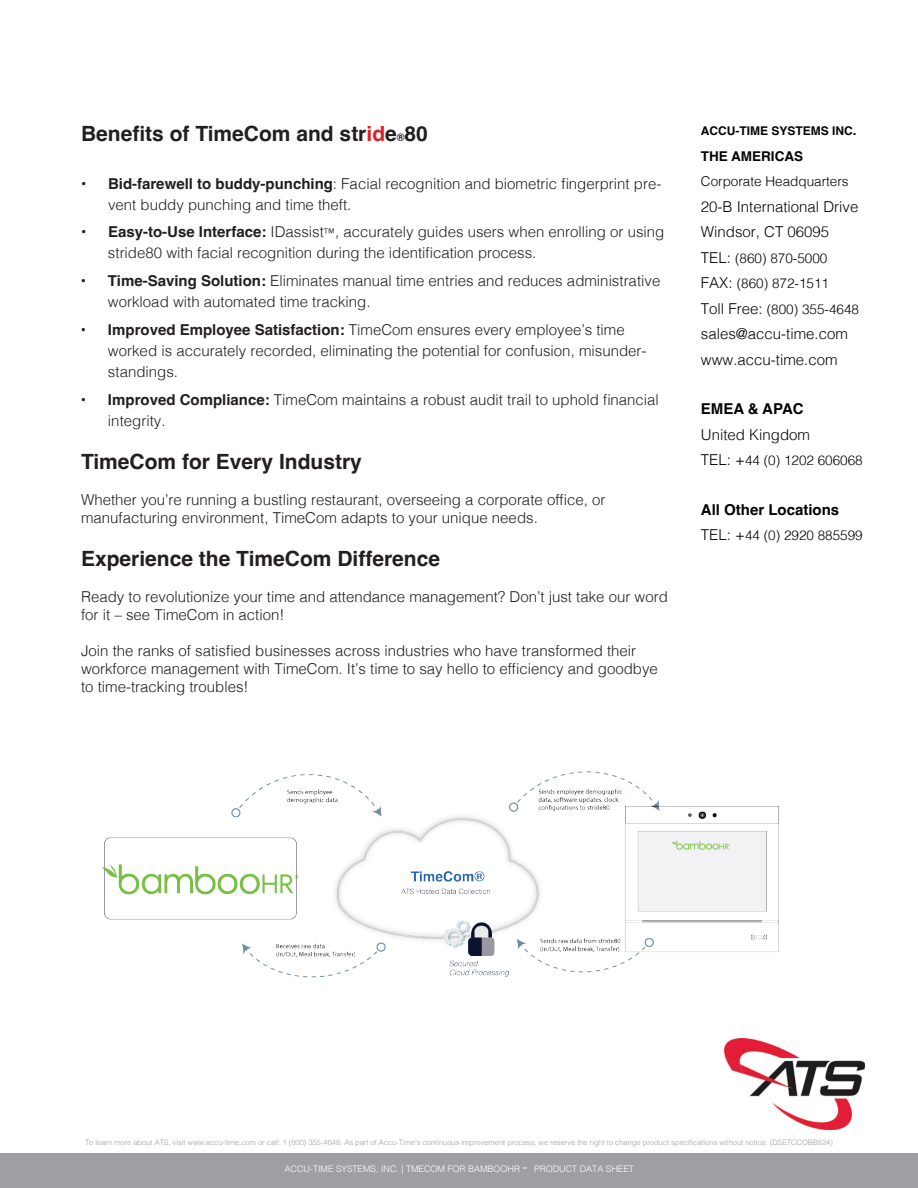
<style>
.page{position:relative;width:918px;height:1188px;background:#fff}
.page>*{position:absolute;margin:0;border:0;box-sizing:border-box;transform-origin:0 0}
.t1{font:700 21px "Helvetica";color:#231f20}
.t2{font:300 15px/21px "Helvetica";color:#231f20}
.t3{font:300 15px/25.5px "Helvetica";color:#040503}
.t4{font:700 15px "Helvetica";color:#040503}
.t5{font:300 13.5px/25.5px "Helvetica";color:#040503}
.t6{font:700 13.5px "Helvetica";color:#040503}
.t7{font:700 12px "Helvetica";color:#040503}
.t8{font:300 9px "Helvetica";color:#fff}
.t9{font:300 7.5px "Helvetica";color:#9d9fa2}
.s1{color:#de1f26}
.s2{font-size:10.5px}
.s3{font-weight:700}
.s4{font-size:12px}
.s5{font-size:13.5px}
.s6{font-size:15px}
</style>
<div class="page">
<img style="left:724px;top:1038px;width:140px;height:91px">
<img style="left:102px;top:771px;width:677px;height:207px">
<div style="left:0;top:1153px;width:918px;height:35px;background:#9d9fa2"></div>
<h1 class="t1" style="left:81px;top:121px;width:348px">Benefits of TimeCom and str<span class="s1">id</span>e<span class="s2">®</span>80</h1>
<p class="t2" style="left:108px;top:172px;width:555px;text-indent:-27px"><span class="s3">• Bid-farewell to buddy-punching</span>: Facial recognition and biometric fingerprint pre&shy;vent buddy punching and time theft.</p>
<p class="t2" style="left:108px;top:220px;width:558px;text-indent:-27px"><span class="s3">• Easy-to-Use Interface:</span> IDassist<span class="s4">™</span>, accurately guides users when enrolling or using stride80 with facial recognition during the identification process.</p>
<p class="t2" style="left:108px;top:269px;width:554px;text-indent:-27px"><span class="s3">• Time-Saving Solution:</span> Eliminates manual time entries and reduces administrative workload with automated time tracking.</p>
<p class="t2" style="left:108px;top:318px;width:540px;text-indent:-27px"><span class="s3">• Improved Employee Satisfaction:</span> TimeCom ensures every employee’s time worked is accurately recorded, eliminating the potential for confusion, misunder&shy;standings.</p>
<p class="t2" style="left:108px;top:388px;width:552px;text-indent:-27px"><span class="s3">• Improved Compliance:</span> TimeCom maintains a robust audit trail to uphold financial integrity.</p>
<h1 class="t1" style="left:81px;top:449px;width:282px">TimeCom for Every Industry</h1>
<p class="t2" style="left:81px;top:489px;width:526px;line-height:18px">Whether you’re running a bustling restaurant, overseeing a corporate office, or manufacturing environment, TimeCom adapts to your unique needs.</p>
<h1 class="t1" style="left:81px;top:546px;width:361px">Experience the TimeCom Difference</h1>
<p class="t2" style="left:81px;top:587px;width:588px;line-height:18px">Ready to revolutionize your time and attendance management? Don’t just take our word for it – see TimeCom in action!</p>
<p class="t2" style="left:81px;top:641px;width:578px;line-height:18px">Join the ranks of satisfied businesses across industries who have transformed their workforce management with TimeCom. It’s time to say hello to efficiency and goodbye to time-tracking troubles!</p>
<p class="t7" style="left:701px;top:124px;width:157px">ACCU-TIME SYSTEMS INC<span class="s5">.</span></p>
<p class="t6" style="left:701px;top:148px;width:104px">THE AMERICAS</p>
<p class="t5" style="left:701px;top:168px;width:149px">Corporate Headquarters</p>
<p class="t3" style="left:701px;top:193px;width:159px">20-B International Drive<br>Windsor, CT 06095</p>
<p class="t5" style="left:701px;top:244px;width:160px"><span class="s6">TEL:</span> (860) 870-5000<br><span class="s6">FAX:</span> (860) 872-1511<br><span class="s6">Toll Free:</span> (800) 355-4648</p>
<p class="t3" style="left:701px;top:320px;width:149px">sales@accu-time.com www.accu-time.com</p>
<p class="t4" style="left:701px;top:400px;width:104px">EMEA &amp; APAC</p>
<p class="t3" style="left:701px;top:421px;width:111px">United Kingdom</p>
<p class="t5" style="left:701px;top:447px;width:163px"><span class="s6">TEL: +</span>44 (0) 1202 606068</p>
<p class="t4" style="left:701px;top:500px;width:140px">All Other Locations</p>
<p class="t5" style="left:701px;top:522px;width:163px"><span class="s6">TEL: +</span>44 (0) 2920 885599</p>
<p class="t9" style="left:85px;top:1136px;width:749px">To learn more about ATS, visit www.accu-time.com or call: 1 (800) 355-4648. As part of Accu-Time’s continuous improvement process, we reserve the right to change product specifications without notice. (DSETCCOBB824)</p>
<p class="t8" style="left:285px;top:1161px;width:351px">ACCU-TIME SYSTEMS, INC. | TMECOM FOR BAMBOOHR <span class="s6">-</span> PRODUCT DATA SHEET</p>
</div>
